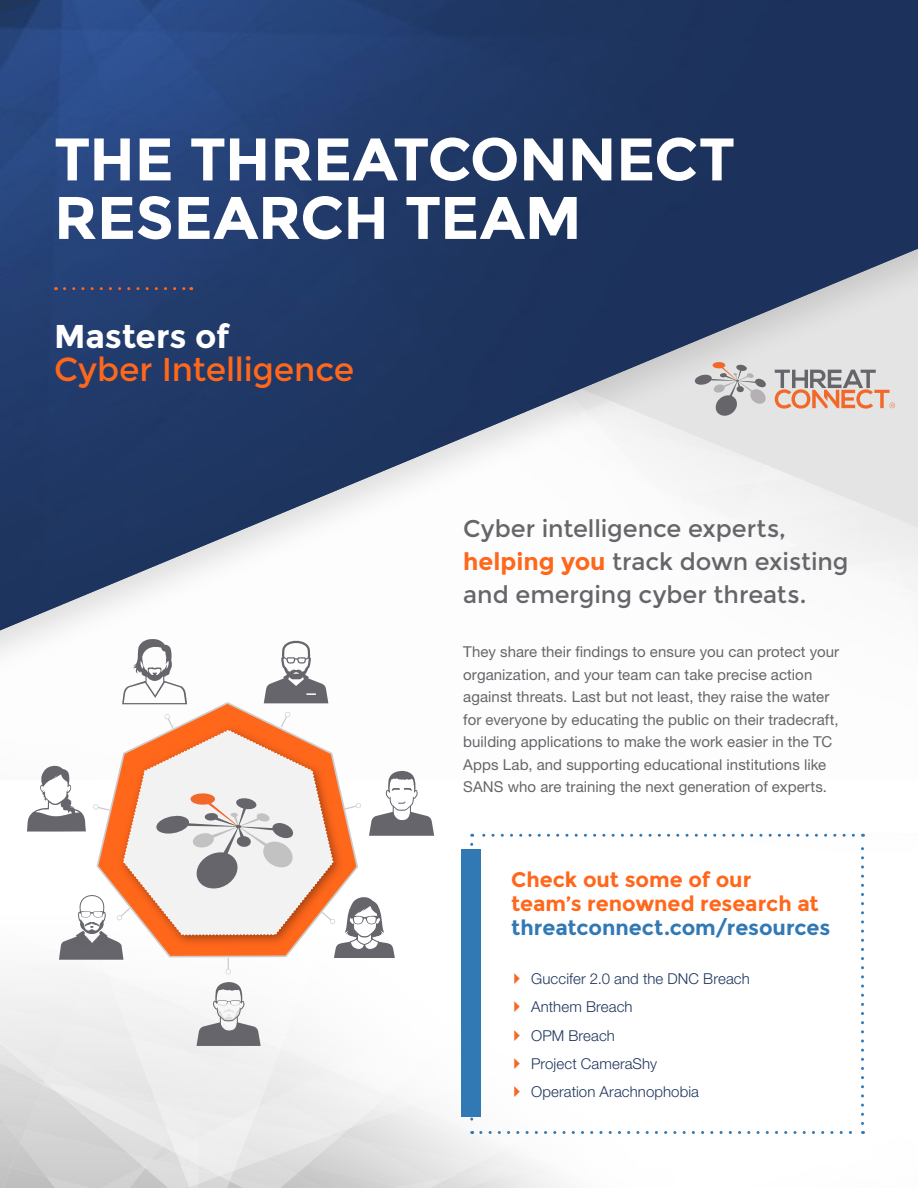
<style>
.page{position:relative;width:918px;height:1188px;background:#fff}
.page>*{position:absolute;margin:0;border:0;box-sizing:border-box;transform-origin:0 0}
.t1{font:700 60px/58.5px "Montserrat";letter-spacing:-.01em;color:#fff}
.t2{font:33px "Montserrat";letter-spacing:-.005em;color:#ff671b}
.t3{font:700 33px "Montserrat";letter-spacing:-.005em;color:#fff}
.t4{font:24px/33px "Montserrat";letter-spacing:-.005em;color:#65666a}
.t5{font:700 21px/24px "Montserrat";color:#ff671b}
.t6{font:700 21px "Montserrat";letter-spacing:-.005em;color:#3179b5}
.t7{font:15px/22.5px "Helvetica Neue LT Std";letter-spacing:.005em;color:#65666a}
.t8{font:300 15px/28.3px "Helvetica Neue LT Std";letter-spacing:.005em;color:#20365d}
.s1{font-weight:700;color:#ff671b}
</style>
<div class="page">
<img style="left:0;top:834px;width:865px;height:354px">
<img style="left:0;top:0;width:918px;height:630px">
<svg style="left:695px;top:362px;width:72px;height:54px;background:#c8c5c5"></svg>
<svg style="left:775px;top:370px;width:120px;height:39px;background:#d0b3a7"></svg>
<svg style="left:65px;top:287px;width:127px;height:3px"></svg>
<svg style="left:470px;top:844px;width:3px;height:290px"></svg>
<svg style="left:481px;top:1131px;width:382px;height:3px"></svg>
<svg style="left:861px;top:834px;width:3px;height:289px"></svg>
<svg style="left:472px;top:834px;width:381px;height:3px"></svg>
<svg style="left:122px;top:701px;width:207px;height:11px"></svg>
<svg style="left:122px;top:639px;width:65px;height:65px"></svg>
<svg style="left:264px;top:640px;width:64px;height:63px"></svg>
<svg style="left:196px;top:982px;width:65px;height:64px"></svg>
<svg style="left:27px;top:712px;width:407px;height:262px"></svg>
<div style="left:462px;top:850px;width:19px;height:267px;background:#3179b5"></div>
<svg style="left:514px;top:973px;width:6px;height:11px"></svg>
<svg style="left:514px;top:1001px;width:6px;height:11px"></svg>
<svg style="left:514px;top:1030px;width:6px;height:11px"></svg>
<svg style="left:514px;top:1058px;width:6px;height:11px"></svg>
<svg style="left:514px;top:1086px;width:6px;height:11px"></svg>
<h1 class="t1" style="left:54px;top:130px;width:683px">THE THREATCONNECT<br>RESEARCH TEAM</h1>
<h2 class="t3" style="left:54px;top:317px;width:177px">Masters of</h2>
<h2 class="t2" style="left:54px;top:350px;width:302px">Cyber Intelligence</h2>
<h3 class="t4" style="left:463px;top:513px;width:387px">Cyber intelligence experts, <span class="s1">helping you</span> track down existing and emerging cyber threats.</h3>
<p class="t7" style="left:463px;top:640px;width:377px">They share their findings to ensure you can protect your organization, and your team can take precise action against threats. Last but not least, they raise the water for everyone by educating the public on their tradecraft, building applications to make the work easier in the TC Apps Lab, and supporting educational institutions like SANS who are training the next generation of experts.</p>
<h3 class="t5" style="left:511px;top:867px;width:309px">Check out some of our team’s renowned research at</h3>
<h3 class="t6" style="left:511px;top:915px;width:321px">threatconnect.com/resources</h3>
<p class="t8" style="left:531px;top:964px;width:220px">Guccifer 2.0 and the DNC Breach<br>Anthem Breach<br>OPM Breach<br>Project CameraShy<br>Operation Arachnophobia</p>
</div>
